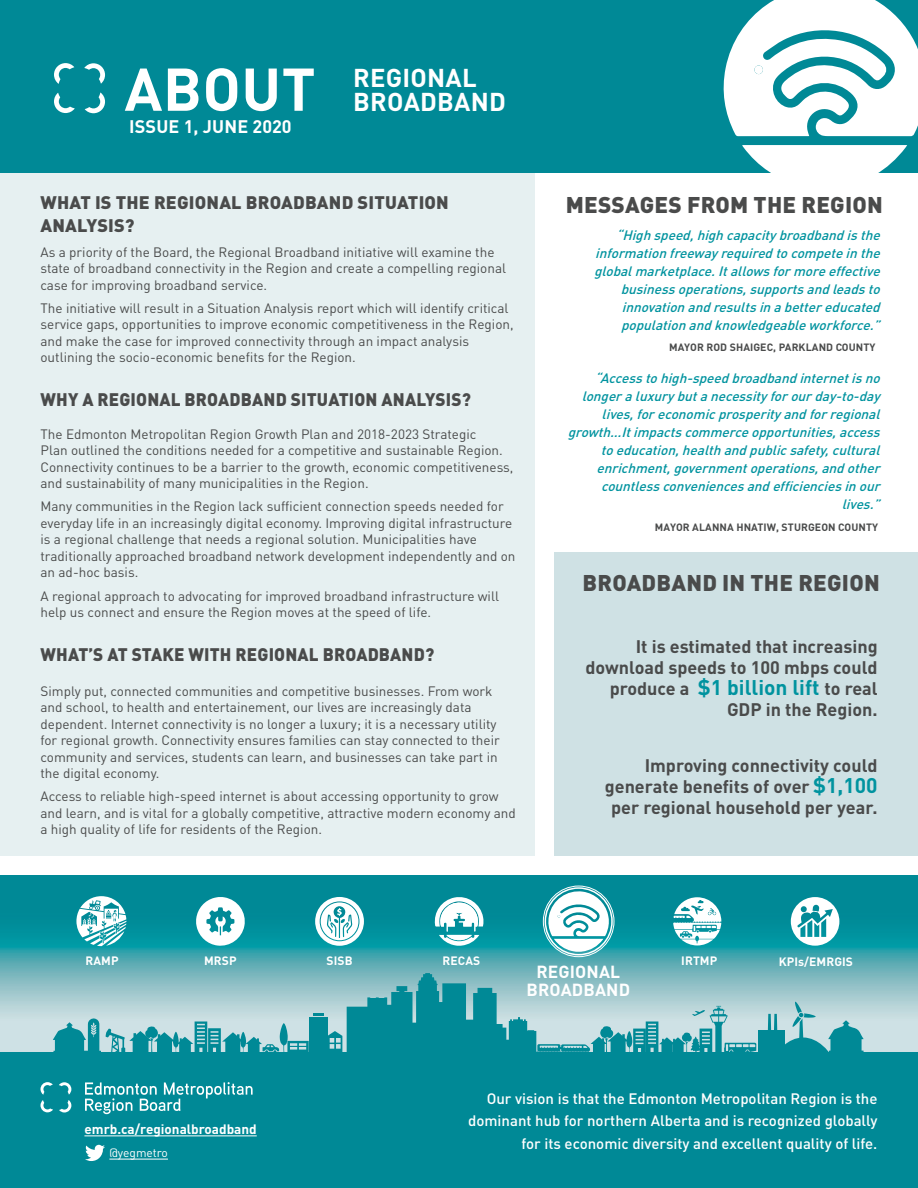
<style>
.page{position:relative;width:918px;height:1188px;background:#fff}
.page>*{position:absolute;margin:0;border:0;box-sizing:border-box;transform-origin:0 0}
.t1{font:700 59.4px "DIN Pro";letter-spacing:.01em;color:#fff}
.t2{font:700 25.5px/24px "DIN Pro";letter-spacing:.01em;color:#fff}
.t3{font:900 22.5px "DIN Pro";letter-spacing:.01em;color:#4a4b4b}
.t4{font:700 18px/21px "DIN Pro";color:#4a4b4b;text-align:right}
.t5{font:900 18px "DIN Pro";letter-spacing:.01em;color:#4a4b4b;scale:.95 1}
.t6{font:900 18px/22.8px "DIN Pro";letter-spacing:.01em;color:#4a4b4b}
.t7{font:700 18px "DIN Pro";letter-spacing:.01em;color:#fff}
.t8{font:700 17.4px/18px "DIN Pro";letter-spacing:.01em;color:#fff;text-align:center}
.t9{font:500 15px/22.5px "DIN Pro";color:#fff;text-align:right}
.t10{font:13.5px/16.5px "DIN Pro";color:#4a4b4b}
.t11{font:italic 500 13.5px/18px "DIN Pro";color:#00939f;text-align:right}
.t12{font:700 13.5px "DIN Pro";color:#fff}
.t13{font:700 12px "DIN Pro";letter-spacing:.01em;color:#fff}
.t14{font:12px "DIN Pro";color:#fff}
.t15{font:700 10.5px "DIN Pro";letter-spacing:.01em;color:#4a4b4b}
.s1{font-size:21px;color:#00939f}
</style>
<div class="page">
<div style="left:0;top:152px;width:535px;height:703px;background:#e6f0f1"></div>
<div style="left:0;top:0;width:918px;height:173px;background:#008996"></div>
<svg style="left:724px;top:0;width:194px;height:136px"></svg>
<svg style="left:742px;top:145px;width:165px;height:28px;background:#d7ecee"></svg>
<div style="left:754px;top:65px;width:9px;height:9px;background:#fff;border-radius:50%"></div>
<svg style="left:0;top:875px;width:918px;height:178px;background:#2e9ea8"></svg>
<div style="left:758px;top:1030px;width:27px;height:23px;background:#008996"></div>
<hr style="left:774px;top:1014px;width:3px;height:17px;background:#008996">
<hr style="left:768px;top:1014px;width:3px;height:17px;background:#008996">
<svg style="left:777px;top:1002px;width:87px;height:51px;background:#7bbcc4"></svg>
<svg style="left:53px;top:973px;width:703px;height:80px;background:#77b9c0"></svg>
<div style="left:0;top:1053px;width:918px;height:135px;background:#008996"></div>
<div style="left:554px;top:552px;width:364px;height:303px;background:#cfe1e4"></div>
<svg style="left:54px;top:63px;width:20px;height:21px"></svg>
<svg style="left:84px;top:63px;width:21px;height:21px"></svg>
<svg style="left:85px;top:92px;width:20px;height:21px"></svg>
<svg style="left:54px;top:93px;width:21px;height:20px"></svg>
<hr style="left:84px;top:1136px;width:173px;height:1px;background:#fff">
<svg style="left:59px;top:1082px;width:12px;height:31px"></svg>
<svg style="left:40px;top:1082px;width:13px;height:30px"></svg>
<svg style="left:85px;top:1082px;width:168px;height:32px"></svg>
<svg style="left:85px;top:1145px;width:20px;height:16px"></svg>
<hr style="left:109px;top:1159px;width:59px;height:1px;background:#fff">
<svg style="left:76px;top:896px;width:50px;height:50px"></svg>
<svg style="left:196px;top:897px;width:49px;height:49px"></svg>
<svg style="left:315px;top:897px;width:49px;height:49px"></svg>
<svg style="left:435px;top:897px;width:48px;height:49px"></svg>
<svg style="left:548px;top:891px;width:61px;height:61px"></svg>
<svg style="left:673px;top:897px;width:48px;height:48px"></svg>
<svg style="left:791px;top:897px;width:48px;height:49px"></svg>
<div style="left:543px;top:886px;width:71px;height:71px;border:1px solid #fff;border-radius:50%"></div>
<div style="left:545px;top:887px;width:68px;height:68px;border:2px solid #fff;border-radius:50%"></div>
<h1 class="t1" style="left:124px;top:49px;width:193px">ABOUT</h1>
<h3 class="t7" style="left:129px;top:114px;width:164px">ISSUE 1, JUNE 2020</h3>
<h2 class="t2" style="left:353px;top:65px;width:154px">REGIONAL<br>BROADBAND</h2>
<h3 class="t6" style="left:41px;top:191px;width:410px">WHAT IS THE REGIONAL BROADBAND SITUATION<br>ANALYSIS?</h3>
<p class="t10" style="left:40px;top:243px;width:467px">As a priority of the Board, the Regional Broadband initiative will examine the state of broadband connectivity in the Region and create a compelling regional case for improving broadband service.</p>
<p class="t10" style="left:40px;top:299px;width:475px">The initiative will result in a Situation Analysis report which will identify critical service gaps, opportunities to improve economic competitiveness in the Region, and make the case for improved connectivity through an impact analysis outlining the socio-economic benefits for the Region.</p>
<h3 class="t5" style="left:41px;top:387px;width:454px">WHY A REGIONAL BROADBAND SITUATION ANALYSIS?</h3>
<p class="t10" style="left:40px;top:425px;width:474px">The Edmonton Metropolitan Region Growth Plan and 2018-2023 Strategic<br>Plan outlined the conditions needed for a competitive and sustainable Region.<br>Connectivity continues to be a barrier to the growth, economic competitiveness, and sustainability of many municipalities in the Region.</p>
<p class="t10" style="left:40px;top:498px;width:477px">Many communities in the Region lack sufficient connection speeds needed for everyday life in an increasingly digital economy. Improving digital infrastructure is a regional challenge that needs a regional solution. Municipalities have traditionally approached broadband network development independently and on an ad-hoc basis.</p>
<p class="t10" style="left:40px;top:587px;width:460px">A regional approach to advocating for improved broadband infrastructure will help us connect and ensure the Region moves at the speed of life.</p>
<h3 class="t5" style="left:41px;top:643px;width:416px">WHAT’S AT STAKE WITH REGIONAL BROADBAND?</h3>
<p class="t10" style="left:40px;top:682px;width:461px">Simply put, connected communities and competitive businesses. From work and school, to health and entertainement, our lives are increasingly data dependent. Internet connectivity is no longer a luxury; it is a necessary utility for regional growth. Connectivity ensures families can stay connected to their community and services, students can learn, and businesses can take part in the digital economy.</p>
<p class="t10" style="left:40px;top:788px;width:477px">Access to reliable high-speed internet is about accessing opportunity to grow and learn, and is vital for a globally competitive, attractive modern economy and a high quality of life for residents of the Region.</p>
<h3 class="t3" style="left:566px;top:189px;width:318px">MESSAGES FROM THE REGION</h3>
<p class="t11" style="left:594px;top:225px;width:292px">“Highspeed,highcapacitybroadbandisthe informationfreewayrequiredtocompeteinthe globalmarketplace.Itallowsformoreeffective businessoperations,supportsandleadsto innovationandresultsinabettereducated populationandknowledgeableworkforce.”</p>
<p class="t15" style="left:669px;top:340px;width:208px">MAYOR ROD SHAIGEC, PARKLAND COUNTY</p>
<p class="t11" style="left:568px;top:368px;width:318px">“Accesstohigh-speedbroadbandinternetisno longeraluxurybutanecessityforourday-to-day lives,foreconomicprosperityandforregional growth...Itimpactscommerceopportunities,access toeducation,healthandpublicsafety,cultural enrichment,governmentoperations,andother countlessconveniencesandefficienciesinour lives.”</p>
<p class="t15" style="left:655px;top:520px;width:225px">MAYOR ALANNA HNATIW, STURGEON COUNTY</p>
<h3 class="t3" style="left:583px;top:568px;width:299px">BROADBAND IN THE REGION</h3>
<h3 class="t4" style="left:586px;top:636px;width:294px">It is estimated that increasing download speeds to 100 mbps could produce a <span class="s1">$1 billion lift</span> to real<br>GDP in the Region.</h3>
<h3 class="t4" style="left:605px;top:754px;width:274px">Improving connectivity could generate benefits of over <span class="s1">$1,100 </span>per regional household per year.</h3>
<p class="t13" style="left:85px;top:952px;width:35px">RAMP</p>
<p class="t13" style="left:327px;top:953px;width:28px">SISB</p>
<p class="t13" style="left:779px;top:953px;width:76px">KPIs/EMRGIS</p>
<p class="t8" style="left:526px;top:962px;width:105px">REGIONAL<br>BROADBAND</p>
<p class="t13" style="left:204px;top:952px;width:34px">MRSP</p>
<p class="t13" style="left:443px;top:952px;width:39px">RECAS</p>
<p class="t13" style="left:681px;top:952px;width:38px">IRTMP</p>
<p class="t12" style="left:84px;top:1120px;width:174px">emrb.ca/regionalbroadband</p>
<p class="t14" style="left:109px;top:1145px;width:60px">@yegmetro</p>
<p class="t9" style="left:468px;top:1087px;width:411px">Our vision is that the Edmonton Metropolitan Region is the dominant hub for northern Alberta and is recognized globally for its economic diversity and excellent quality of life.</p>
</div>
